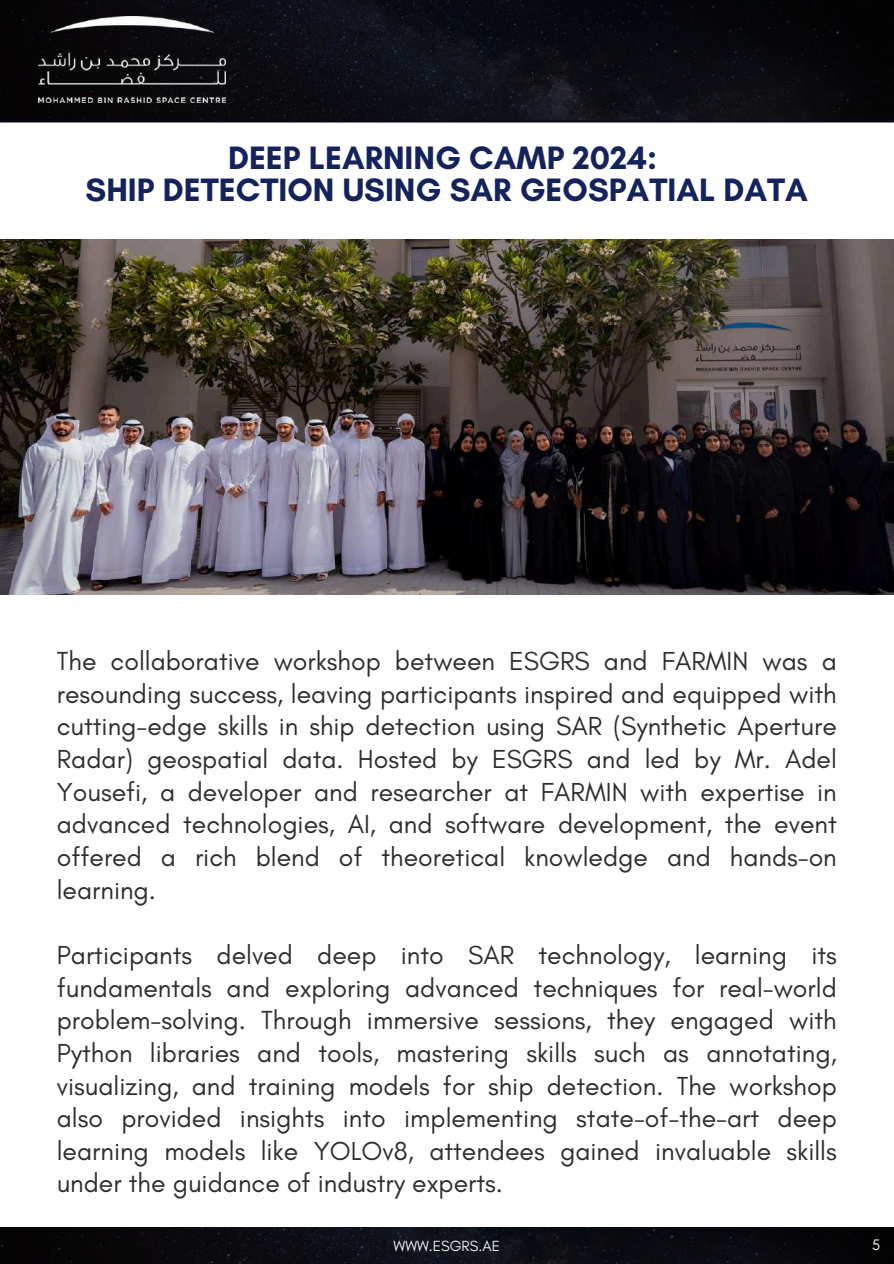
<style>
.page{position:relative;width:894px;height:1264px;background:#fff}
.page>*{position:absolute;margin:0;border:0;box-sizing:border-box;transform-origin:0 0}
.t1{font:700 33px/31.5px "Glacial Indifference";color:#15235d;text-align:center}
.t2{font:26.55px/32.7px "Glacial Indifference";color:#2e2e2e;text-align:justify}
.t3{font:15.6px "Glacial Indifference";color:#f1f1f1}
.t4{font:15px "Glacial Indifference";color:#f1f1f1}
</style>
<div class="page">
<hr style="left:0;top:120px;width:893px;height:2px;background:#101727">
<svg style="left:0;top:0;width:893px;height:121px;fill:#0a0b10"></svg>
<img style="left:39px;top:16px;width:186px;height:87px">
<svg style="left:0;top:1227px;width:893px;height:36px;fill:#090b0f"></svg>
<img style="left:0;top:239px;width:893px;height:355px">
<p class="t1" style="left:85px;top:142px;width:723px">DEEP LEARNING CAMP 2024:<br>SHIP DETECTION USING SAR GEOSPATIAL DATA</p>
<p class="t2" style="left:57px;top:644px;width:781px">The collaborative workshop between ESGRS and FARMIN was a resounding success, leaving participants inspired and equipped with cutting-edge skills in ship detection using SAR (Synthetic Aperture Radar) geospatial data. Hosted by ESGRS and led by Mr. Adel Yousefi, a developer and researcher at FARMIN with expertise in advanced technologies, AI, and software development, the event offered a rich blend of theoretical knowledge and hands-on learning.</p>
<p class="t2" style="left:57px;top:938px;width:781px">Participants delved deep into SAR technology, learning its fundamentals and exploring advanced techniques for real-world problem-solving. Through immersive sessions, they engaged with Python libraries and tools, mastering skills such as annotating, visualizing, and training models for ship detection. The workshop also provided insights into implementing state-of-the-art deep learning models like YOLOv8, attendees gained invaluable skills under the guidance of industry experts.</p>
<p class="t4" style="left:393px;top:1236px;width:108px">WWW.ESGRS.AE</p>
<p class="t3" style="left:871px;top:1235px;width:10px">5</p>
</div>
